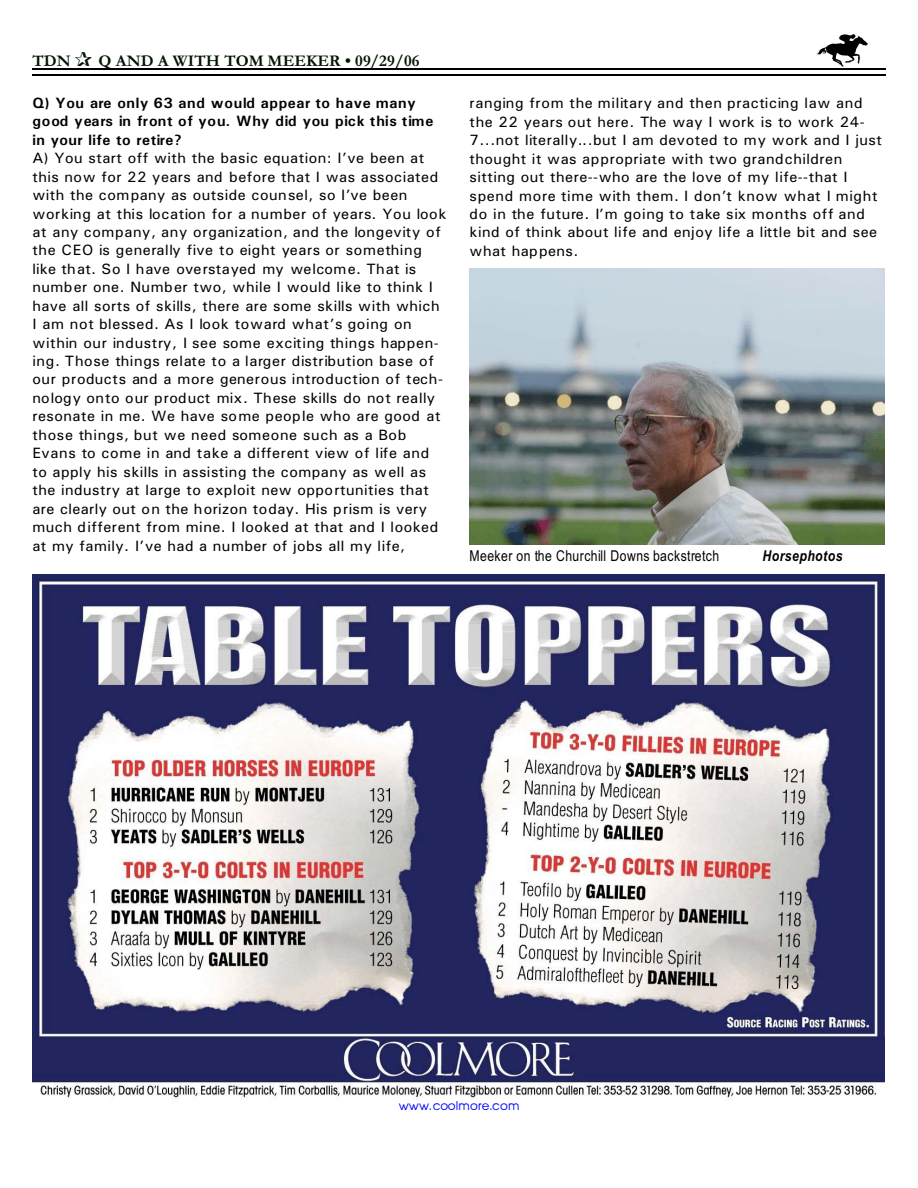
<style>
.page{position:relative;width:918px;height:1188px;background:#fff}
.page>*{position:absolute;margin:0;border:0;box-sizing:border-box;transform-origin:0 0}
.t1{font:700 16.5px "Garamond";letter-spacing:.005em;color:#001400}
.t2{font:15px/18.5px "Univers";letter-spacing:.03em;color:#000}
.t3{font:700 15px/18.3px "Univers";letter-spacing:.04em;color:#000}
.t4{font:15px "Arial Narrow";letter-spacing:.03em;color:#000}
.t5{font:italic 700 15px "Arial Narrow";letter-spacing:.03em;color:#000}
.t6{font:12px "Advance";letter-spacing:.015em;color:#00f}
</style>
<div class="page">
<img style="left:817px;top:35px;width:51px;height:31px">
<hr style="left:32px;top:68px;width:853px;height:1px;background:#000">
<hr style="left:32px;top:75px;width:853px;height:1px;background:#000">
<img style="left:32px;top:574px;width:852px;height:524px">
<img style="left:469px;top:269px;width:416px;height:276px">
<p class="t1" style="left:32px;top:55px;width:40px">TDN</p>
<p class="t1" style="left:98px;top:55px;width:323px">Q AND A WITH TOM MEEKER • 09/29/06</p>
<p class="t3" style="left:32px;top:95px;width:403px">Q) You are only 63 and would appear to have many good years in front of you. Why did you pick this time in your life to retire?</p>
<p class="t2" style="left:32px;top:150px;width:416px">A) You start off with the basic equation: I’ve been at this now for 22 years and before that I was associated with the company as outside counsel, so I’ve been working at this location for a number of years. You look at any company, any organization, and the longevity of the CEO is generally five to eight years or something like that. So I have overstayed my welcome. That is number one. Number two, while I would like to think I have all sorts of skills, there are some skills with which I am not blessed. As I look toward what’s going on within our industry, I see some exciting things happen&shy;ing. Those things relate to a larger distribution base of our products and a more generous introduction of tech&shy;nology onto our product mix. These skills do not really resonate in me. We have some people who are good at those things, but we need someone such as a Bob Evans to come in and take a different view of life and to apply his skills in assisting the company as well as the industry at large to exploit new opportunities that are clearly out on the horizon today. His prism is very much different from mine. I looked at that and I looked at my family. I’ve had a number of jobs all my life,</p>
<p class="t2" style="left:470px;top:95px;width:414px">ranging from the military and then practicing law and the 22 years out here. The way I work is to work 24- 7...not literally...but I am devoted to my work and I just thought it was appropriate with two grandchildren sitting out there--who are the love of my life--that I spend more time with them. I don’t know what I might do in the future. I’m going to take six months off and kind of think about life and enjoy life a little bit and see what happens.</p>
<p class="t4" style="left:469px;top:550px;width:251px">Meeker on the Churchill Downs backstretch</p>
<p class="t5" style="left:762px;top:550px;width:82px">Horsephotos</p>
<p class="t6" style="left:399px;top:1101px;width:122px">www.coolmore.com</p>
</div>
